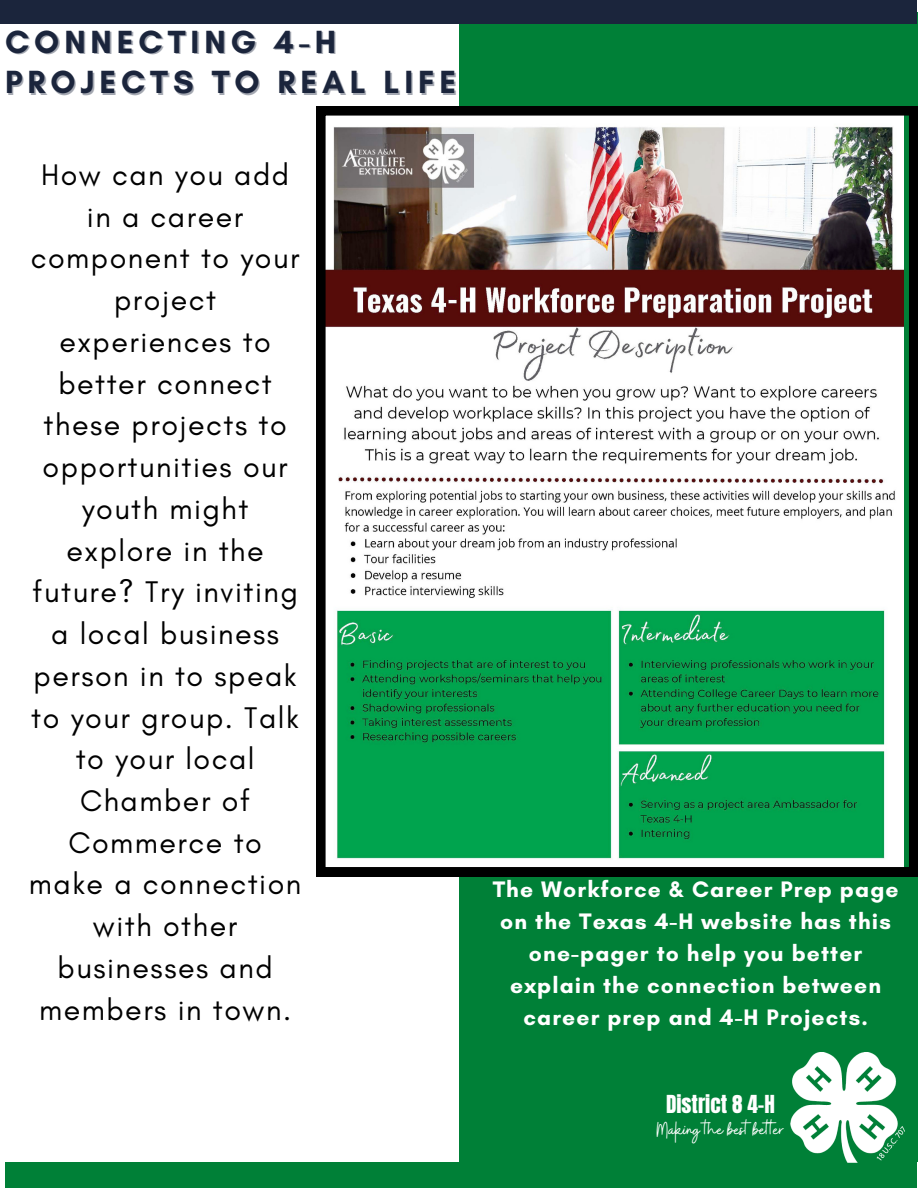
<style>
.page{position:relative;width:918px;height:1188px;background:#fff}
.page>*{position:absolute;margin:0;border:0;box-sizing:border-box;transform-origin:0 0}
.t1{font:700 32.7px "Glacial Indifference";letter-spacing:.15em;color:#1b253c}
.t2{font:30.3px/41.7px "Glacial Indifference";letter-spacing:.05em;color:#000;text-align:center}
.t3{font:700 22.8px/32px "Glacial Indifference";letter-spacing:.05em;color:#fff;text-align:center}
.t4{font:21.15px "Buffalo";color:#fff}
.t5{font:21.15px "Anton";color:#fff}
</style>
<div class="page">
<div style="left:459px;top:13px;width:459px;height:1149px;background:#008037"></div>
<div style="left:0;top:0;width:917px;height:24px;background:#1b253c"></div>
<div style="left:5px;top:1162px;width:911px;height:26px;background:#008037"></div>
<img style="left:790px;top:1052px;width:114px;height:110px">
<svg style="left:317px;top:107px;width:601px;height:769px"></svg>
<p class="t1" style="left:5px;top:22px;width:333px">CONNECTING 4-H</p>
<p class="t1" style="left:5px;top:62px;width:453px">PROJECTS TO REAL LIFE</p>
<h1 class="t2" style="left:29px;top:154px;width:274px">How can you add in a career component to your project experiences to better connect these projects to opportunities our youth might explore in the future? Try inviting a local business person in to speak to your group. Talk to your local<br>Chamber of<br>Commerce to make a connection with other businesses and members in town.</h1>
<p class="t3" style="left:493px;top:873px;width:407px">The Workforce &amp; Career Prep page on the Texas 4-H website has this one-pager to help you better explain the connection between career prep and 4-H Projects.</p>
<h3 class="t5" style="left:666px;top:1089px;width:110px">District 8 4-H</h3>
<p class="t4" style="left:657px;top:1116px;width:129px">Making the best bet er</p>
</div>
